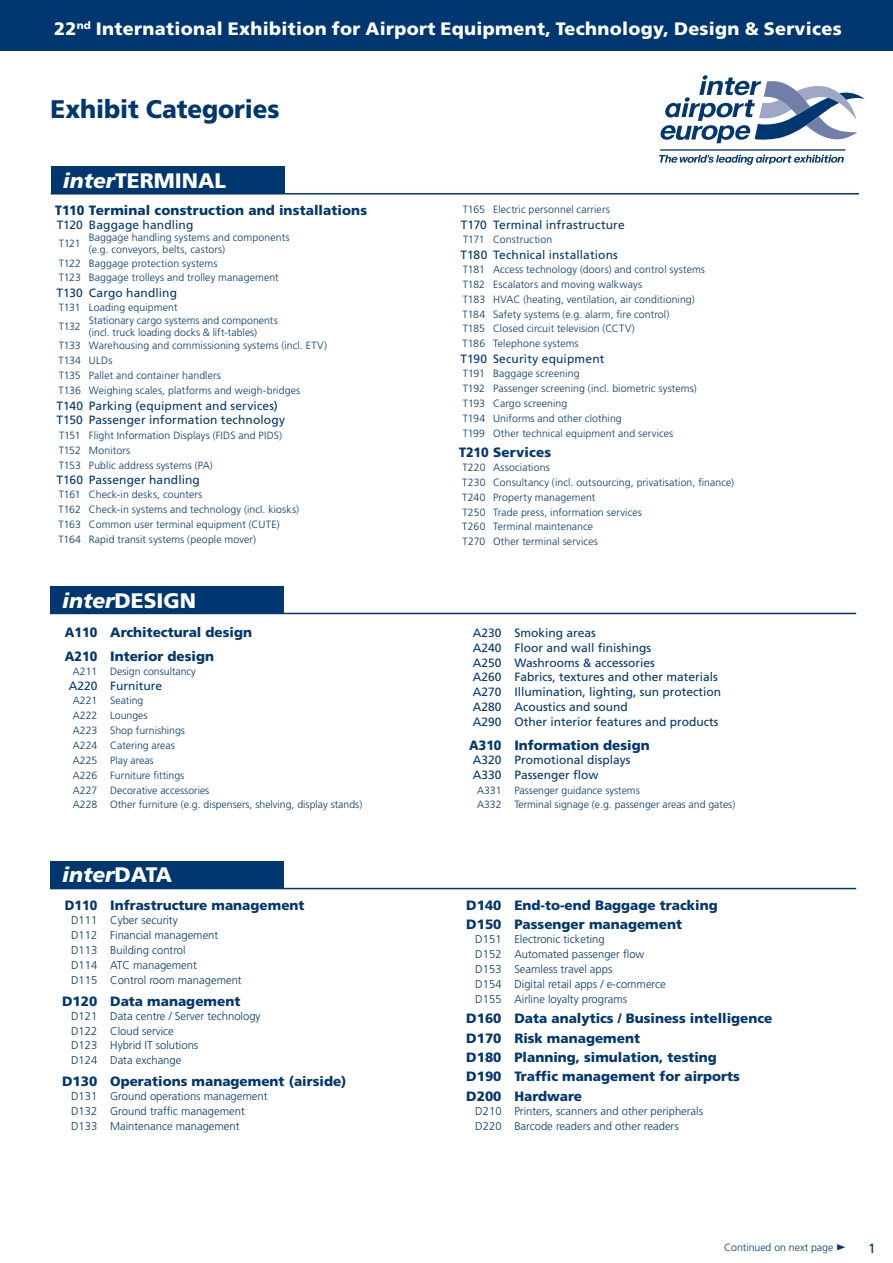
<style>
.page{position:relative;width:893px;height:1263px;background:#fff}
.page>*{position:absolute;margin:0;border:0;box-sizing:border-box;transform-origin:0 0}
.t1{font:900 25.5px "Frutiger LT Std";letter-spacing:-.005em;color:#013771;scale:.95 1}
.t2{font:900 21px "Frutiger LT Std";color:#fff}
.t3{font:italic 900 21px "Frutiger LT Std";color:#fff}
.t4{font:900 18px "Frutiger LT Std";letter-spacing:.015em;color:#fff}
.t5{font:900 13.5px/19.4px "Frutiger LT Std";color:#013771}
.t6{font:900 13.5px/23.4px "Frutiger LT Std";color:#013771;scale:.92 1}
.t7{font:13.5px "Frutiger LT Std";color:#013771}
.t8{font:12px/14.9px "Frutiger LT Std";color:#013771}
.t9{font:300 11.25px/14.9px "Frutiger LT Std";color:#013771}
.t10{font:300 10.5px/14.9px "Frutiger LT Std";letter-spacing:.01em;color:#013771}
.s1{font-style:italic}
.s2{font-style:normal}
</style>
<div class="page">
<svg style="left:660px;top:75px;width:205px;height:68px"></svg>
<hr style="left:660px;top:149px;width:185px;height:2px;background:#013771">
<svg style="left:659px;top:155px;width:185px;height:10px"></svg>
<div style="left:0;top:0;width:893px;height:51px;background:#013771"></div>
<div style="left:51px;top:166px;width:234px;height:28px;background:#013771"></div>
<hr style="left:51px;top:193px;width:808px;height:2px;background:#013771">
<div style="left:50px;top:586px;width:234px;height:27px;background:#013771"></div>
<hr style="left:50px;top:613px;width:806px;height:1px;background:#013771">
<div style="left:50px;top:861px;width:234px;height:27px;background:#013771"></div>
<hr style="left:50px;top:888px;width:806px;height:1px;background:#013771">
<h3 class="t4" style="left:54px;top:18px;width:789px">22<sup>nd</sup> International Exhibition for Airport Equipment, Technology, Design &amp; Services</h3>
<h1 class="t1" style="left:51px;top:94px;width:242px">Exhibit Categories</h1>
<h2 class="t2" style="left:63px;top:168px;width:165px"><span class="s1">inter</span>TERMINAL</h2>
<p class="t6" style="left:55px;top:198px;width:341px">T110 Terminal construction and installations</p>
<p class="t8" style="left:57px;top:217px;width:138px">T120 Baggage handling</p>
<p class="t10" style="left:59px;top:236px;width:23px">T121</p>
<p class="t10" style="left:89px;top:232px;width:202px;line-height:12px">Baggage handling systems and components (e.g. conveyors, belts, castors)</p>
<p class="t10" style="left:59px;top:256px;width:222px">T122 Baggage protection systems<br>T123 Baggage trolleys and trolley management</p>
<p class="t8" style="left:57px;top:285px;width:122px">T130 Cargo handling</p>
<p class="t10" style="left:59px;top:298px;width:120px;line-height:19.2px">T131 Loading equipment<br>T132</p>
<p class="t10" style="left:89px;top:315px;width:190px;line-height:12px">Stationary cargo systems and components (incl. truck loading docks &amp; lift-tables)</p>
<p class="t10" style="left:59px;top:339px;width:270px">T133 Warehousing and commissioning systems (incl. ETV)<br>T134 ULDs<br>T135 Pallet and container handlers<br>T136 Weighing scales, platforms and weigh-bridges</p>
<p class="t8" style="left:56px;top:398px;width:230px">T140 Parking (equipment and services)<br>T150 Passenger information technology</p>
<p class="t10" style="left:59px;top:428px;width:225px">T151 Flight Information Displays (FIDS and PIDS)<br>T152 Monitors<br>T153 Public address systems (PA)</p>
<p class="t8" style="left:56px;top:472px;width:145px">T160 Passenger handling</p>
<p class="t10" style="left:58px;top:487px;width:242px">T161 Check-in desks, counters<br>T162 Check-in systems and technology (incl. kiosks)<br>T163 Common user terminal equipment (CUTE)<br>T164 Rapid transit systems (people mover)</p>
<h2 class="t2" style="left:62px;top:588px;width:136px"><span class="s1">inter</span>DESIGN</h2>
<p class="t6" style="left:65px;top:621px;width:205px">A110 Architectural design<br>A210 Interior design</p>
<p class="t10" style="left:73px;top:664px;width:125px">A211 Design consultancy</p>
<p class="t8" style="left:69px;top:678px;width:95px">A220 Furniture</p>
<p class="t10" style="left:73px;top:693px;width:291px">A221 Seating<br>A222 Lounges<br>A223 Shop furnishings<br>A224 Catering areas<br>A225 Play areas<br>A226 Furniture fittings<br>A227 Decorative accessories<br>A228 Other furniture (e.g. dispensers, shelving, display stands)</p>
<h2 class="t3" style="left:62px;top:862px;width:112px">inter<span class="s2">DATA</span></h2>
<p class="t6" style="left:65px;top:893px;width:262px">D110 Infrastructure management</p>
<p class="t9" style="left:71px;top:913px;width:172px">D111 Cyber security<br>D112 Financial management<br>D113 Building control<br>D114 ATC management<br>D115 Control room management</p>
<p class="t5" style="left:62px;top:991px;width:180px">D120 Data management</p>
<p class="t9" style="left:71px;top:1008px;width:191px">D121 Data centre / Server technology<br>D122 Cloud service<br>D123 Hybrid IT solutions<br>D124 Data exchange</p>
<p class="t5" style="left:62px;top:1072px;width:286px">D130 Operations management (airside)</p>
<p class="t9" style="left:71px;top:1089px;width:198px">D131 Ground operations management<br>D132 Ground traffic management<br>D133 Maintenance management</p>
<p class="t10" style="left:463px;top:202px;width:149px">T165 Electric personnel carriers</p>
<p class="t8" style="left:461px;top:217px;width:165px">T170 Terminal infrastructure</p>
<p class="t10" style="left:463px;top:232px;width:91px">T171 Construction</p>
<p class="t8" style="left:460px;top:247px;width:159px">T180 Technical installations</p>
<p class="t10" style="left:463px;top:262px;width:244px">T181 Access technology (doors) and control systems T182 Escalators and moving walkways<br>T183 HVAC (heating, ventilation, air conditioning)<br>T184 Safety systems (e.g. alarm, fire control)<br>T185 Closed circuit television (CCTV)<br>T186 Telephone systems</p>
<p class="t8" style="left:461px;top:351px;width:145px">T190 Security equipment</p>
<p class="t10" style="left:463px;top:366px;width:235px">T191 Baggage screening<br>T192 Passenger screening (incl. biometric systems)<br>T193 Cargo screening<br>T194 Uniforms and other clothing<br>T199 Other technical equipment and services</p>
<p class="t6" style="left:459px;top:441px;width:101px">T210 Services</p>
<p class="t10" style="left:462px;top:460px;width:273px">T220 Associations<br>T230 Consultancy (incl. outsourcing, privatisation, finance)<br>T240 Property management<br>T250 Trade press, information services<br>T260 Terminal maintenance<br>T270 Other terminal services</p>
<p class="t8" style="left:473px;top:625px;width:250px">A230 Smoking areas<br>A240 Floor and wall finishings<br>A250 Washrooms &amp; accessories<br>A260 Fabrics, textures and other materials A270 Illumination, lighting, sun protection A280 Acoustics and sound<br>A290 Other interior features and products</p>
<p class="t6" style="left:469px;top:734px;width:198px">A310 Information design</p>
<p class="t8" style="left:473px;top:753px;width:159px">A320 Promotional displays<br>A330 Passenger flow</p>
<p class="t10" style="left:477px;top:783px;width:260px">A331 Passenger guidance systems<br>A332 Terminal signage (e.g. passenger areas and gates)</p>
<p class="t5" style="left:466px;top:895px;width:253px">D140 End-to-end Baggage tracking<br>D150 Passenger management</p>
<p class="t9" style="left:475px;top:932px;width:192px">D151 Electronic ticketing<br>D152 Automated passenger flow<br>D153 Seamless travel apps<br>D154 Digital retail apps / e-commerce<br>D155 Airline loyalty programs</p>
<p class="t5" style="left:466px;top:1009px;width:308px">D160 Data analytics / Business intelligence<br>D170 Risk management<br>D180 Planning, simulation, testing<br>D190 Traffic management for airports<br>D200 Hardware</p>
<p class="t9" style="left:475px;top:1103px;width:229px">D210 Printers, scanners and other peripherals<br>D220 Barcode readers and other readers</p>
<p class="t10" style="left:724px;top:1239px;width:111px">Continued on next page</p>
<p class="t7" style="left:868px;top:1240px;width:9px">1</p>
</div>
